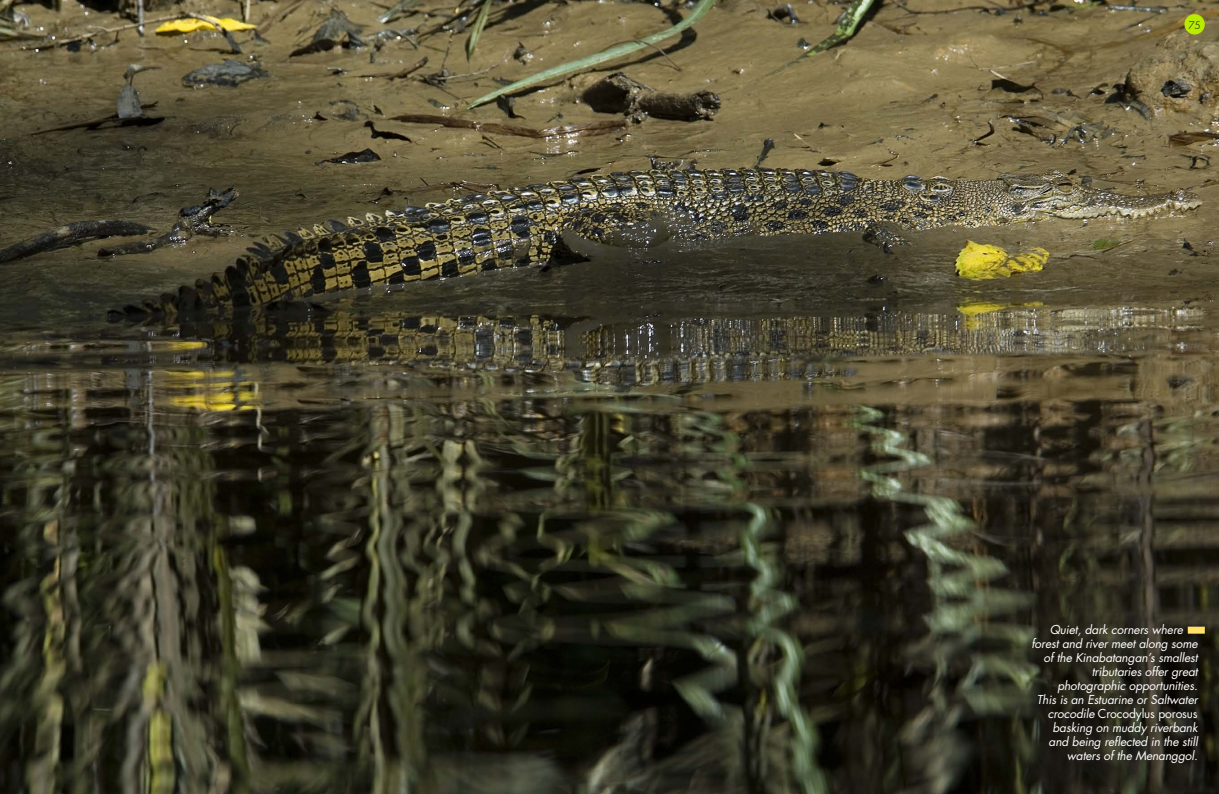
<style>
.page{position:relative;width:1219px;height:794px;background:#fff}
.page>*{position:absolute;margin:0;border:0;box-sizing:border-box;transform-origin:0 0}
.t1{font:italic 12px "Futura";letter-spacing:-.01em;color:#fff}
.t2{font:12px "Futura";letter-spacing:-.01em;color:#fff}
.t3{font:300 10px "Futura";color:#000}
.s1{font-style:italic}
</style>
<div class="page">
<img style="left:0;top:0;width:1219px;height:794px">
<div style="left:1184px;top:14px;width:21px;height:20px;background:#b9eb00;border-radius:50%"></div>
<div style="left:1188px;top:626px;width:17px;height:7px;background:#ffe068"></div>
<p class="t3" style="left:1188px;top:21px;width:14px">75</p>
<p class="t1" style="left:1050px;top:624px;width:135px">Quiet, dark corners where</p>
<p class="t1" style="left:1031px;top:638px;width:168px">forest and river meet along some</p>
<p class="t1" style="left:1043px;top:652px;width:156px">of the Kinabatangan’s smallest</p>
<p class="t1" style="left:1092px;top:666px;width:107px">tributaries offer great</p>
<p class="t1" style="left:1057px;top:680px;width:142px">photographic opportunities.</p>
<p class="t1" style="left:1037px;top:694px;width:163px">This is an Estuarine or Saltwater</p>
<p class="t2" style="left:1048px;top:708px;width:151px"><span class="s1">crocodile</span> Crocodylus porosus</p>
<p class="t1" style="left:1052px;top:722px;width:147px">basking on muddy riverbank</p>
<p class="t1" style="left:1049px;top:736px;width:151px">and being reflected in the still</p>
<p class="t1" style="left:1067px;top:750px;width:132px">waters of the Menanggol.</p>
</div>
